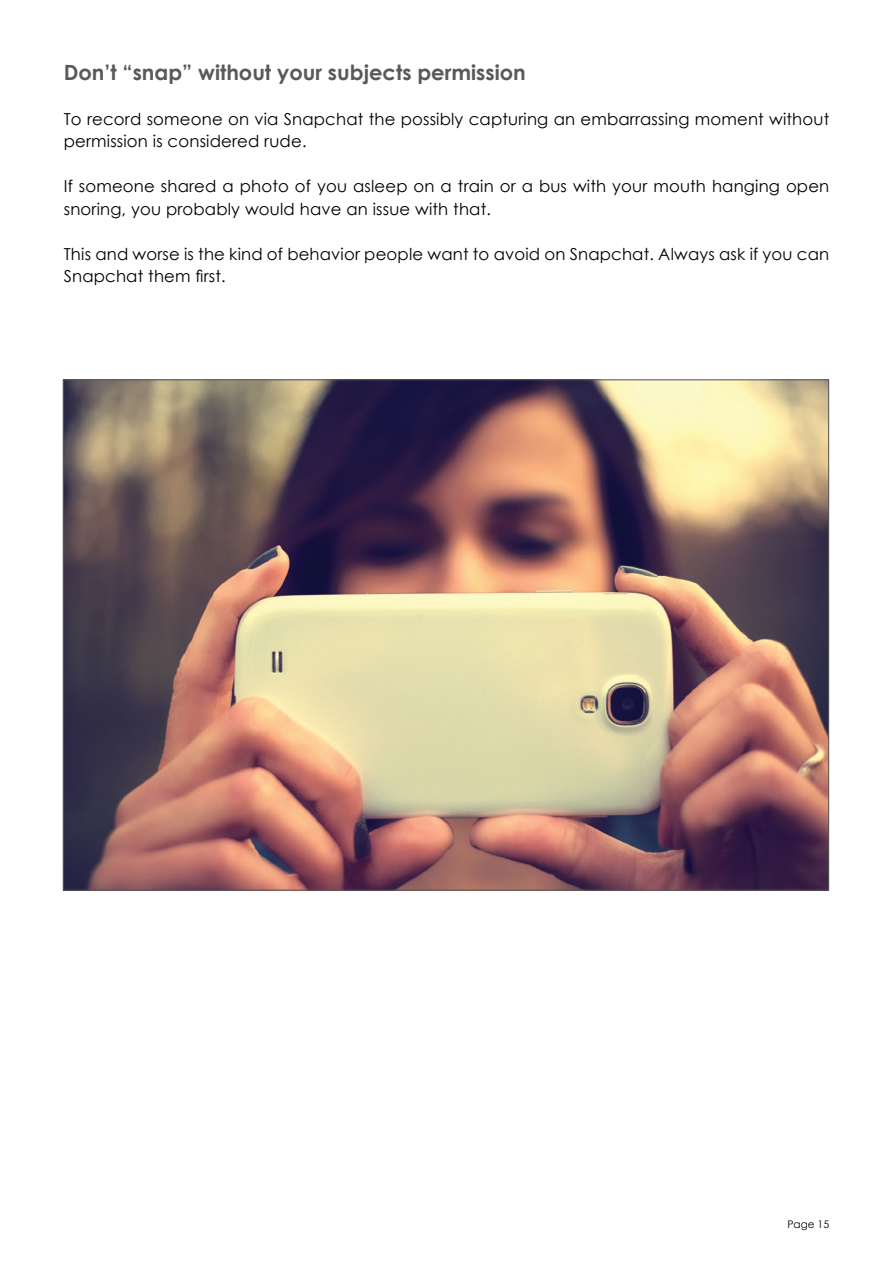
<style>
.page{position:relative;width:893px;height:1263px;background:#fff}
.page>*{position:absolute;margin:0;border:0;box-sizing:border-box;transform-origin:0 0}
.t1{font:700 21px "Century Gothic";color:#58595b}
.t2{font:16.5px/22.5px "Century Gothic";letter-spacing:.01em;color:#000}
.t3{font:10.5px "Century Gothic";color:#000}
</style>
<div class="page">
<img style="left:65px;top:381px;width:762px;height:508px">
<p class="t1" style="left:64px;top:56px;width:464px">Don’t “snap” without your subjects permission</p>
<p class="t2" style="left:64px;top:107px;width:767px">To record someone on via Snapchat the possibly capturing an embarrassing moment without permission is considered rude.</p>
<p class="t2" style="left:64px;top:175px;width:767px">If someone shared a photo of you asleep on a train or a bus with your mouth hanging open snoring, you probably would have an issue with that.</p>
<p class="t2" style="left:64px;top:242px;width:767px">This and worse is the kind of behavior people want to avoid on Snapchat. Always ask if you can<br>Snapchat them first.</p>
<p class="t3" style="left:787px;top:1217px;width:43px">Page 15</p>
</div>
